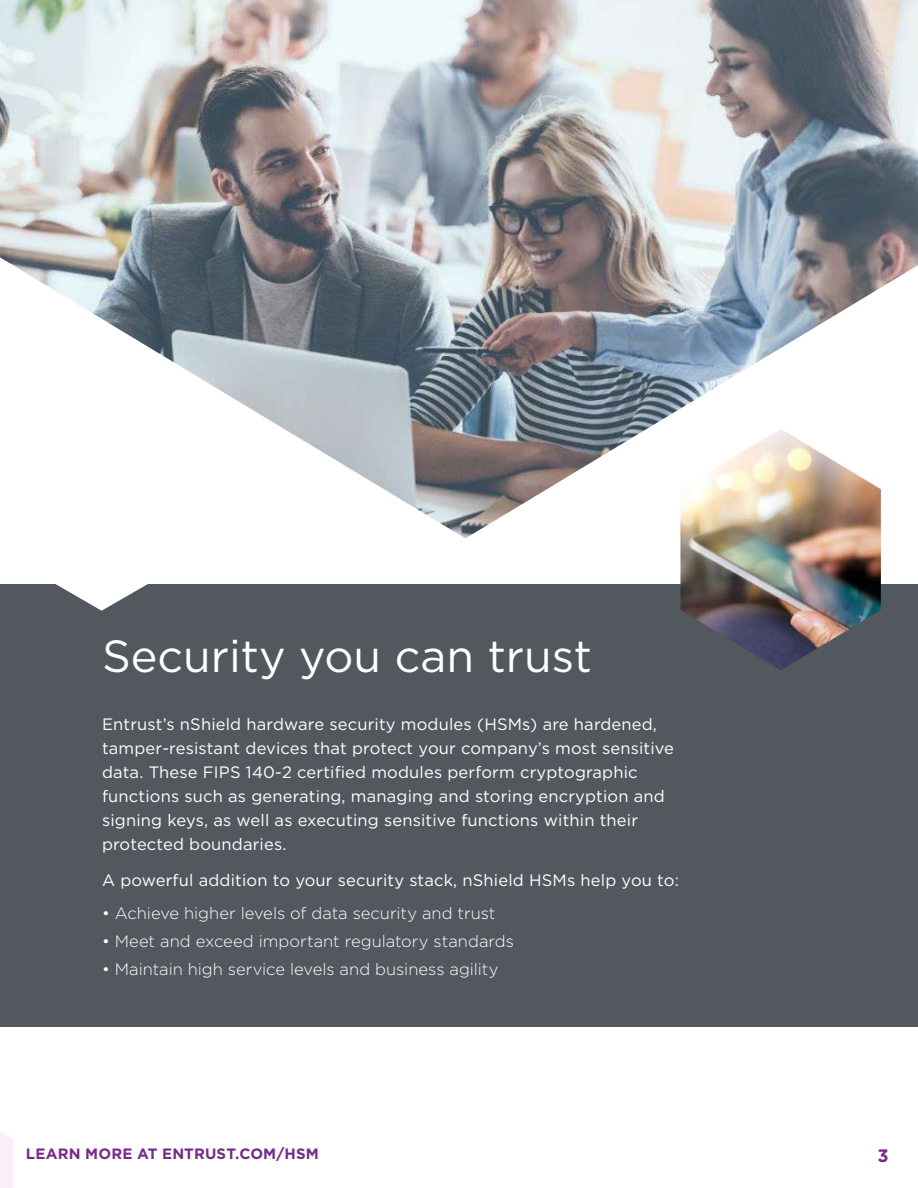
<style>
.page{position:relative;width:918px;height:1188px;background:#fff}
.page>*{position:absolute;margin:0;border:0;box-sizing:border-box;transform-origin:0 0}
.t1{font:45px "Gotham";color:#fff}
.t2{font:700 18px "Gotham";color:#762b8a}
.t3{font:16.5px/24px "Gotham";letter-spacing:.01em;color:#fff}
.t4{font:300 16.5px "Gotham";color:#fff}
.t5{font:700 15px "Gotham";letter-spacing:.015em;color:#762b8a}
</style>
<div class="page">
<div style="left:0;top:585px;width:918px;height:442px;background:#53585f"></div>
<svg style="left:55px;top:584px;width:93px;height:27px"></svg>
<img style="left:0;top:0;width:918px;height:538px">
<img style="left:680px;top:429px;width:201px;height:241px">
<svg style="left:0;top:1131px;width:13px;height:57px"></svg>
<h1 class="t1" style="left:102px;top:627px;width:491px">Security you can trust</h1>
<p class="t3" style="left:102px;top:711px;width:574px">Entrust’s nShield hardware security modules (HSMs) are hardened, tamper-resistant devices that protect your company’s most sensitive data. These FIPS 140-2 certified modules perform cryptographic functions such as generating, managing and storing encryption and signing keys, as well as executing sensitive functions within their protected boundaries.</p>
<p class="t3" style="left:102px;top:868px;width:578px">A powerful addition to your security stack, nShield HSMs help you to:</p>
<p class="t4" style="left:102px;top:903px;width:395px">• Achieve higher levels of data security and trust</p>
<p class="t4" style="left:102px;top:931px;width:413px">• Meet and exceed important regulatory standards</p>
<p class="t4" style="left:102px;top:959px;width:398px">• Maintain high service levels and business agility</p>
<p class="t5" style="left:26px;top:1144px;width:294px">LEARN MORE AT ENTRUST.COM/HSM</p>
<p class="t2" style="left:878px;top:1144px;width:13px">3</p>
</div>
